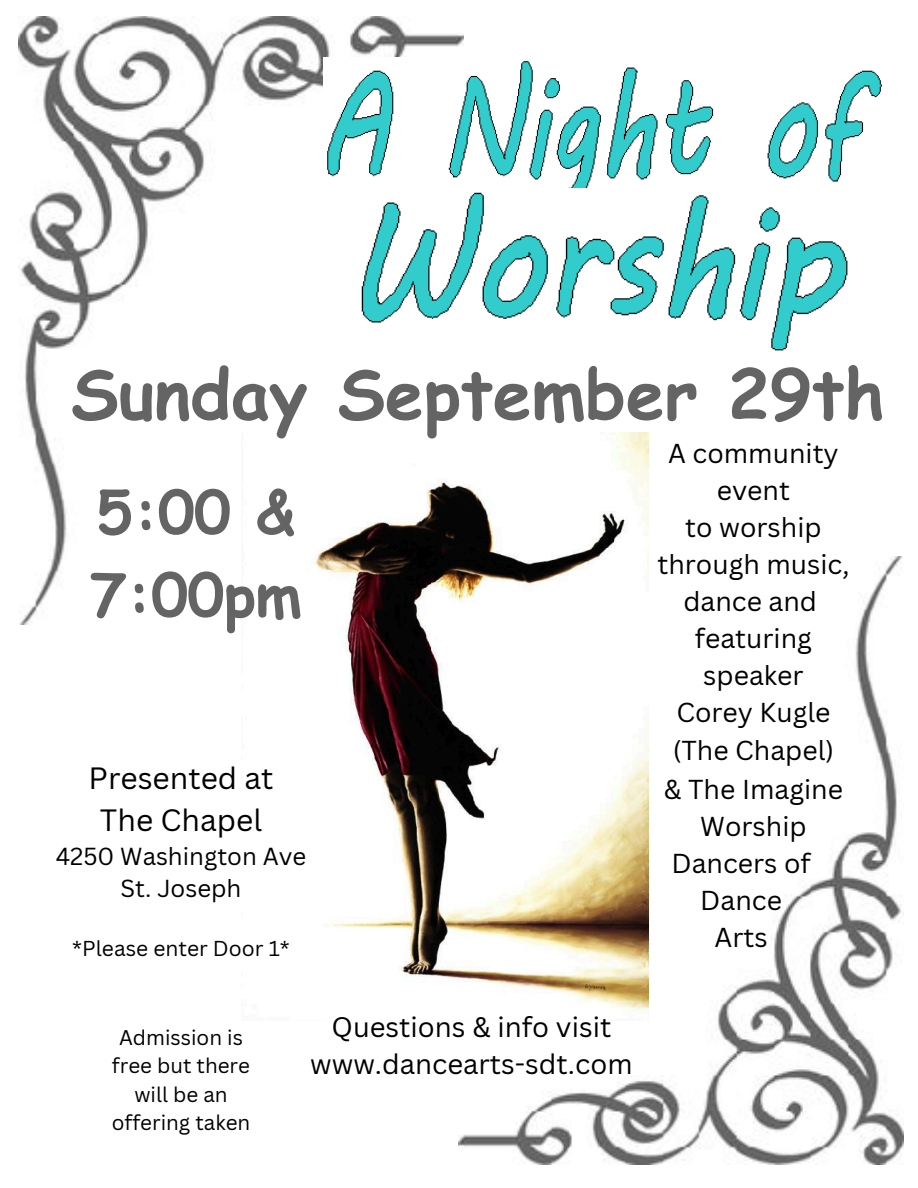
<style>
.page{position:relative;width:918px;height:1188px;background:#fff}
.page>*{position:absolute;margin:0;border:0;box-sizing:border-box;transform-origin:0 0}
.t1{font:700 69px "Comic Sans MS";color:#646464}
.t2{font:700 59.25px/82.8px "Comic Sans MS";color:#646464}
.t3{font:30px/41.7px "Canva Sans";color:#000;text-align:center}
.t4{font:27.45px/37.5px "Canva Sans";color:#000;text-align:center}
.t5{font:26.7px/37.2px "Canva Sans";color:#000;text-align:center}
.t6{font:24px/32.7px "Canva Sans";color:#000;text-align:center}
.t7{font:21px "Canva Sans";color:#000}
.t8{font:20.7px/28.3px "Canva Sans";color:#000;text-align:center}
</style>
<div class="page">
<img style="left:19px;top:17px;width:444px;height:607px">
<img style="left:324px;top:57px;width:558px;height:152px">
<img style="left:459px;top:557px;width:444px;height:607px">
<img style="left:241px;top:433px;width:408px;height:587px">
<img style="left:357px;top:188px;width:494px;height:166px">
<h4 class="t1" style="left:71px;top:343px;width:815px">Sunday September 29th</h4>
<p class="t2" style="left:90px;top:468px;width:213px">5:00 &amp;<br>7:00pm</p>
<h2 class="t3" style="left:89px;top:757px;width:187px">Presented at<br>The Chapel</h2>
<h2 class="t6" style="left:56px;top:839px;width:252px">4250 Washington Ave<br>St. Joseph</h2>
<p class="t7" style="left:72px;top:933px;width:219px">*Please enter Door 1*</p>
<h3 class="t8" style="left:112px;top:1023px;width:140px">Admission is free but there will be an offering taken</h3>
<h3 class="t4" style="left:310px;top:1007px;width:324px">Questions &amp; info visit www.dancearts-sdt.com</h3>
<p class="t5" style="left:657px;top:434px;width:194px">A community event<br>to worship through music, dance and featuring speaker<br>Corey Kugle (The Chapel)</p>
<h3 class="t5" style="left:664px;top:770px;width:181px">&amp; The Imagine<br>Worship</h3>
<p class="t5" style="left:672px;top:844px;width:141px">Dancers of<br>Dance<br>Arts</p>
</div>
